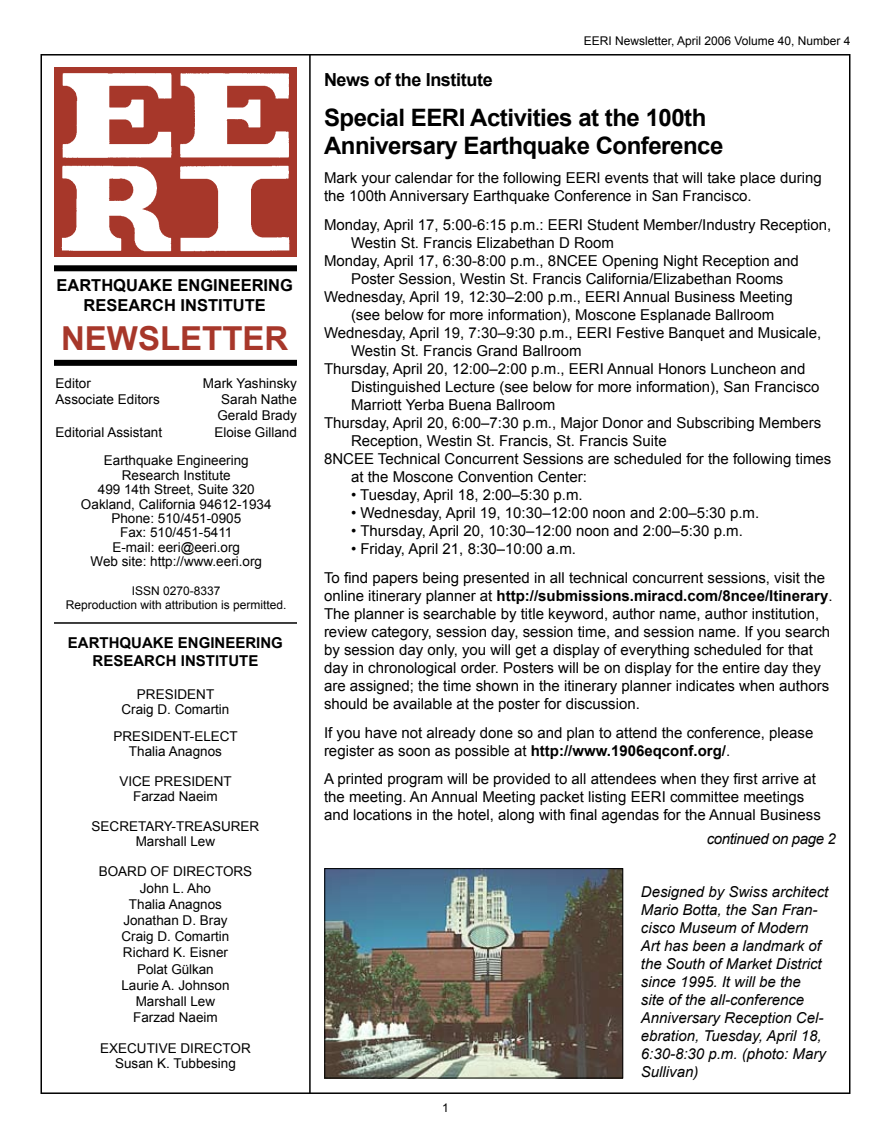
<style>
.page{position:relative;width:891px;height:1148px;background:#fff}
.page>*{position:absolute;margin:0;border:0;box-sizing:border-box;transform-origin:0 0}
.t1{font:700 33px "Arial";color:#a7372a}
.t2{font:700 24px/28.5px "Arial";letter-spacing:-.02em;color:#000}
.t3{font:700 18px "Arial";letter-spacing:-.02em;color:#000}
.t4{font:700 16.5px/19.8px "Arial";color:#000;text-align:center}
.t5{font:15px/18px "Arial";color:#000}
.t6{font:italic 15px/18px "Arial";color:#000}
.t7{font:700 15px/18px "Arial";color:#000;text-align:center}
.t8{font:italic 15px "Arial";letter-spacing:-.025em;color:#000}
.t9{font:13.5px/16.2px "Arial";color:#000;text-align:center}
.t10{font:12px/14.4px "Arial";color:#000;text-align:center}
.s1{font-weight:700}
</style>
<div class="page">
<hr style="left:309px;top:55px;width:2px;height:1038px;background:#000">
<img style="left:54px;top:67px;width:243px;height:189px">
<div style="left:54px;top:265px;width:243px;height:6px;background:#000"></div>
<div style="left:54px;top:360px;width:243px;height:6px;background:#000"></div>
<hr style="left:54px;top:622px;width:243px;height:1px;background:#000">
<img style="left:326px;top:870px;width:295px;height:206px">
<div style="left:324px;top:868px;width:299px;height:210px;border:1px solid #000"></div>
<p class="t4" style="left:56px;top:276px;width:238px">EARTHQUAKE ENGINEERING<br>RESEARCH INSTITUTE</p>
<h1 class="t1" style="left:61px;top:316px;width:229px">NEWSLETTER</h1>
<p class="t9" style="left:56px;top:375px;width:37px">Editor</p>
<p class="t9" style="left:203px;top:375px;width:96px">Mark Yashinsky</p>
<p class="t9" style="left:56px;top:391px;width:106px">Associate Editors</p>
<p class="t9" style="left:217px;top:391px;width:81px;text-align:left">Sarah Nathe<br>Gerald Brady</p>
<p class="t9" style="left:56px;top:424px;width:108px">Editorial Assistant</p>
<p class="t9" style="left:104px;top:417px;width:195px;line-height:28.8px;text-align:left;text-indent:111px">Eloise Gilland<br>Earthquake Engineering</p>
<p class="t9" style="left:122px;top:467px;width:110px">Research Institute</p>
<p class="t9" style="left:98px;top:481px;width:158px">499 1 4th Street, Suite 320</p>
<p class="t9" style="left:81px;top:496px;width:192px">Oakland, California 9461 2-1 934</p>
<p class="t9" style="left:111px;top:510px;width:131px">Phone: 51 0/451 -0905</p>
<p class="t9" style="left:120px;top:525px;width:105px">Fax: 51 0/451 -5411</p>
<p class="t9" style="left:112px;top:539px;width:129px">E-mail: eeri@eeri.org</p>
<p class="t9" style="left:91px;top:553px;width:173px">Web site: http://www.eeri.org</p>
<p class="t10" style="left:66px;top:584px;width:222px">ISSN 0270-8337<br>Reproduction with attribution is permitted.</p>
<p class="t7" style="left:68px;top:634px;width:217px">EARTHQUAKE ENGINEERING<br>RESEARCH INSTITUTE</p>
<p class="t9" style="left:121px;top:687px;width:110px;line-height:15px">PRESIDENT<br>Craig D. Comartin</p>
<p class="t9" style="left:113px;top:729px;width:126px;line-height:15px">PRESIDENT-ELECT<br>Thalia Anagnos</p>
<p class="t9" style="left:119px;top:774px;width:114px;line-height:15px">VICE PRESIDENT<br>Farzad Naeim</p>
<p class="t9" style="left:92px;top:819px;width:169px;line-height:15px">SECRETARY-TREASURER<br>Marshall Lew</p>
<p class="t9" style="left:99px;top:863px;width:155px">BOARD OF DIRECTORS<br>John L. Aho<br>Thalia Anagnos<br>Jonathan D. Bray<br>Craig D. Comartin<br>Richard K. Eisner<br>Polat Gülkan<br>Laurie A. Johnson<br>Marshall Lew<br>Farzad Naeim</p>
<p class="t9" style="left:100px;top:1041px;width:152px;line-height:15px">EXECUTIVE DIRECTOR<br>Susan K. Tubbesing</p>
<p class="t10" style="left:584px;top:33px;width:268px">EERI Newsletter, April 2006 Volume 40, Number 4</p>
<p class="t3" style="left:324px;top:68px;width:170px">News of the Institute</p>
<h2 class="t2" style="left:324px;top:104px;width:401px">Special EERI Activities at the 100th<br>Anniversary Earthquake Conference</h2>
<p class="t5" style="left:324px;top:169px;width:499px">Mark your calendar for the following EERI events that will take place during the 1 00th Anniversary Earthquake Conference in San Francisco.</p>
<p class="t5" style="left:324px;top:216px;width:509px">Monday, April 1 7, 5:00-6:1 5 p.m.: EERI Student Member/Industry Reception,</p>
<p class="t5" style="left:351px;top:234px;width:265px">Westin St. Francis Elizabethan D Room</p>
<p class="t5" style="left:324px;top:252px;width:476px">Monday, April 1 7, 6:30-8:00 p.m., 8NCEE Opening Night Reception and</p>
<p class="t5" style="left:351px;top:270px;width:434px">Poster Session, Westin St. Francis California/Elizabethan Rooms</p>
<p class="t5" style="left:324px;top:288px;width:470px">Wednesday, April 1 9, 1 2:30–2:00 p.m., EERI Annual Business Meeting</p>
<p class="t5" style="left:351px;top:306px;width:425px">(see below for more information), Moscone Esplanade Ballroom</p>
<p class="t5" style="left:324px;top:324px;width:499px">Wednesday, April 1 9, 7:30–9:30 p.m., EERI Festive Banquet and Musicale,</p>
<p class="t5" style="left:351px;top:342px;width:232px">Westin St. Francis Grand Ballroom</p>
<p class="t5" style="left:324px;top:360px;width:483px">Thursday, April 20, 1 2:00–2:00 p.m., EERI Annual Honors Luncheon and</p>
<p class="t5" style="left:351px;top:378px;width:470px">Distinguished Lecture (see below for more information), San Francisco</p>
<p class="t5" style="left:351px;top:396px;width:206px">Marriott Yerba Buena Ballroom</p>
<p class="t5" style="left:324px;top:414px;width:499px">Thursday, April 20, 6:00–7:30 p.m., Major Donor and Subscribing Members</p>
<p class="t5" style="left:351px;top:432px;width:317px">Reception, Westin St. Francis, St. Francis Suite</p>
<p class="t5" style="left:324px;top:450px;width:509px">8NCEE Technical Concurrent Sessions are scheduled for the following times</p>
<p class="t5" style="left:351px;top:468px;width:237px">at the Moscone Convention Center:</p>
<p class="t5" style="left:351px;top:486px;width:233px">• Tuesday, April 1 8, 2:00–5:30 p.m.</p>
<p class="t5" style="left:351px;top:504px;width:410px">• Wednesday, April 1 9, 1 0:30–1 2:00 noon and 2:00–5:30 p.m.</p>
<p class="t5" style="left:351px;top:522px;width:393px">• Thursday, April 20, 1 0:30–1 2:00 noon and 2:00–5:30 p.m.</p>
<p class="t5" style="left:324px;top:534px;width:503px;line-height:28.8px;text-indent:27px">• Friday, April 21 , 8:30–1 0:00 a.m.<br>To find papers being presented in all technical concurrent sessions, visit the</p>
<p class="t5" style="left:324px;top:586px;width:510px">online itinerary planner at <span class="s1">http://submissions.miracd.com/8ncee/Itinerary</span>.<br>The planner is searchable by title keyword, author name, author institution, review category, session day, session time, and session name. If you search by session day only, you will get a display of everything scheduled for that day in chronological order. Posters will be on display for the entire day they are assigned; the time shown in the itinerary planner indicates when authors should be available at the poster for discussion.</p>
<p class="t5" style="left:324px;top:723px;width:491px">If you have not already done so and plan to attend the conference, please register as soon as possible at <span class="s1">http://www.1906eqconf.org/</span>.</p>
<p class="t5" style="left:324px;top:770px;width:498px">A printed program will be provided to all attendees when they first arrive at the meeting. An Annual Meeting packet listing EERI committee meetings and locations in the hotel, along with final agendas for the Annual Business</p>
<p class="t8" style="left:707px;top:829px;width:131px">continued on page 2</p>
<p class="t6" style="left:641px;top:883px;width:189px">Designed by Swiss architect<br>Mario Botta, the San Fran&shy;cisco Museum of Modern<br>Art has been a landmark of the South of Market District since 1995. It will be the<br>site of the all-conference<br>Anniversary Reception Cel&shy;ebration, Tuesday, April 18,<br>6:30-8:30 p.m. (photo: Mary<br>Sullivan)</p>
</div>
